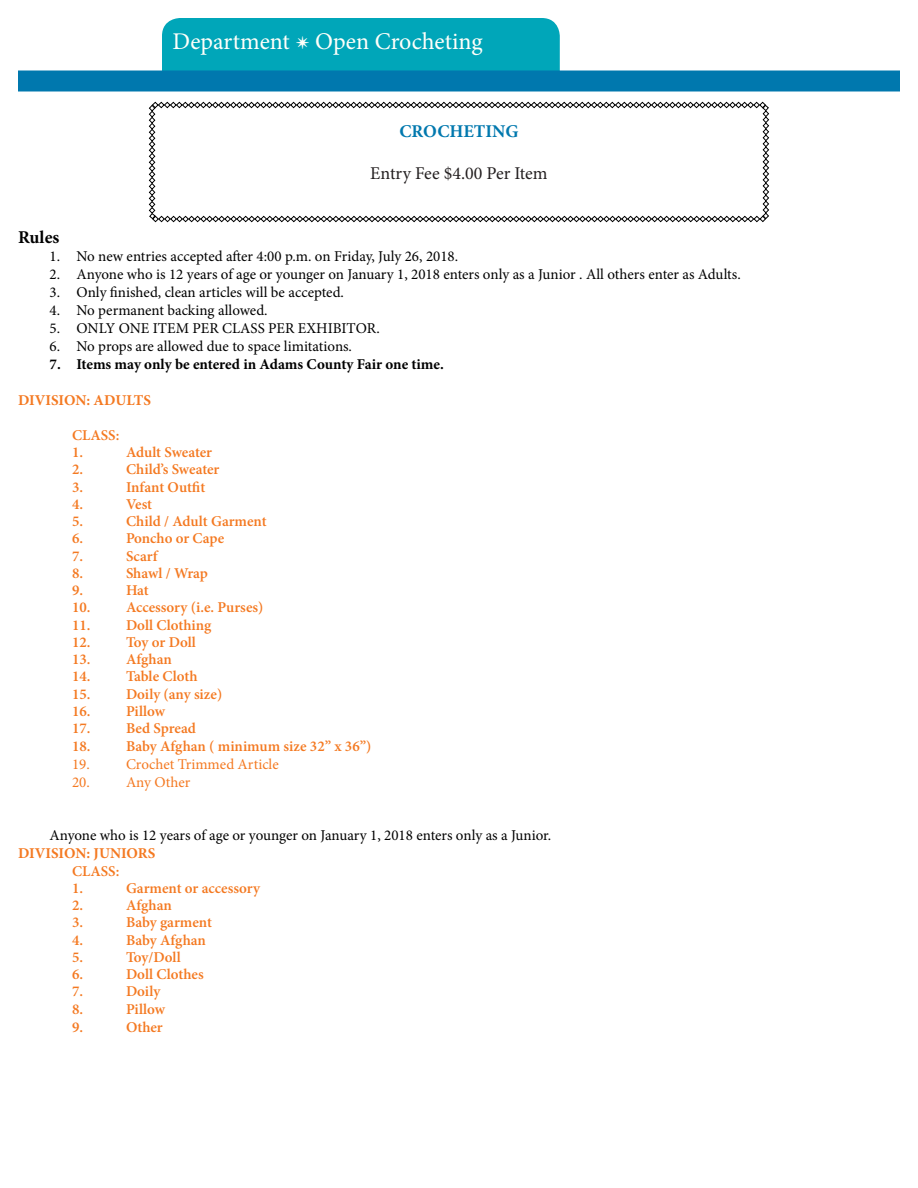
<style>
.page{position:relative;width:918px;height:1188px;background:#fff}
.page>*{position:absolute;margin:0;border:0;box-sizing:border-box;transform-origin:0 0}
.t1{font:24px "Minion Pro";color:#fffffa}
.t2{font:18px "Minion Pro";color:#231f20}
.t3{font:700 18px "Minion Pro";color:#0078ae}
.t4{font:700 18px "Minion Pro";letter-spacing:.005em;color:#000}
.t5{font:600 15px "Minion Pro";color:#f47921}
.t6{font:15px "Minion Pro";letter-spacing:-.005em;color:#000}
.t7{font:700 15px "Minion Pro";letter-spacing:-.005em;color:#000}
.t8{font:15px "Minion Pro";color:#f47921}
.t9{font:700 15px "Minion Pro";color:#f47921}
</style>
<div class="page">
<div style="left:162px;top:18px;width:398px;height:72px;background:#00a6b9;border-radius:18px"></div>
<div style="left:18px;top:70px;width:882px;height:22px;background:#0078ae"></div>
<svg style="left:149px;top:102px;width:620px;height:120px"></svg>
<p class="t1" style="left:173px;top:25px;width:312px">Department ✴ Open Crocheting</p>
<p class="t3" style="left:399px;top:119px;width:121px">CROCHETING</p>
<p class="t2" style="left:370px;top:161px;width:179px">Entry Fee $4.00 Per Item</p>
<p class="t4" style="left:18px;top:225px;width:43px">Rules</p>
<p class="t6" style="left:50px;top:247px;width:410px">1. No new entries accepted after 4:00 p.m. on Friday, July 26, 2018.</p>
<p class="t6" style="left:50px;top:265px;width:693px">2. Anyone who is 12 years of age or younger on January 1, 2018 enters only as a Junior . All others enter as Adults.</p>
<p class="t6" style="left:50px;top:283px;width:296px">3. Only finished, clean articles will be accepted.</p>
<p class="t6" style="left:50px;top:301px;width:220px">4. No permanent backing allowed.</p>
<p class="t6" style="left:50px;top:319px;width:332px">5. ONLY ONE ITEM PER CLASS PER EXHIBITOR.</p>
<p class="t6" style="left:50px;top:337px;width:304px">6. No props are allowed due to space limitations.</p>
<p class="t7" style="left:50px;top:354px;width:396px">7. Items may only be entered in Adams County Fair one time.</p>
<p class="t9" style="left:18px;top:389px;width:135px">DIVISION: ADULTS</p>
<p class="t5" style="left:72px;top:425px;width:49px">CLASS:</p>
<p class="t5" style="left:72px;top:442px;width:13px">1.</p>
<p class="t5" style="left:126px;top:442px;width:88px">Adult Sweater</p>
<p class="t5" style="left:72px;top:459px;width:13px">2.</p>
<p class="t5" style="left:126px;top:459px;width:95px">Child’s Sweater</p>
<p class="t5" style="left:72px;top:477px;width:13px">3.</p>
<p class="t5" style="left:126px;top:477px;width:81px">Infant Outfit</p>
<p class="t5" style="left:72px;top:494px;width:13px">4.</p>
<p class="t5" style="left:126px;top:494px;width:28px">Vest</p>
<p class="t5" style="left:72px;top:511px;width:13px">5.</p>
<p class="t5" style="left:126px;top:511px;width:142px">Child / Adult Garment</p>
<p class="t5" style="left:72px;top:528px;width:13px">6.</p>
<p class="t5" style="left:126px;top:528px;width:100px">Poncho or Cape</p>
<p class="t5" style="left:72px;top:546px;width:13px">7.</p>
<p class="t5" style="left:126px;top:546px;width:33px">Scarf</p>
<p class="t5" style="left:72px;top:563px;width:13px">8.</p>
<p class="t5" style="left:126px;top:563px;width:83px">Shawl / Wrap</p>
<p class="t5" style="left:72px;top:580px;width:13px">9.</p>
<p class="t5" style="left:126px;top:580px;width:24px">Hat</p>
<p class="t5" style="left:72px;top:597px;width:193px">10. Accessory (i.e. Purses)</p>
<p class="t5" style="left:72px;top:615px;width:141px">11. Doll Clothing</p>
<p class="t5" style="left:72px;top:632px;width:125px">12. Toy or Doll</p>
<p class="t5" style="left:72px;top:649px;width:101px">13. Afghan</p>
<p class="t5" style="left:72px;top:666px;width:127px">14. Table Cloth</p>
<p class="t5" style="left:72px;top:684px;width:152px">15. Doily (any size)</p>
<p class="t5" style="left:72px;top:701px;width:95px">16. Pillow</p>
<p class="t5" style="left:72px;top:718px;width:125px">17. Bed Spread</p>
<p class="t5" style="left:72px;top:736px;width:301px">18. Baby Afghan ( minimum size 32” x 36”)</p>
<p class="t8" style="left:72px;top:754px;width:19px">19.</p>
<p class="t8" style="left:126px;top:754px;width:154px">Crochet Trimmed Article</p>
<p class="t8" style="left:72px;top:772px;width:19px">20.</p>
<p class="t8" style="left:126px;top:772px;width:66px">Any Other</p>
<p class="t6" style="left:50px;top:826px;width:503px">Anyone who is 12 years of age or younger on January 1, 2018 enters only as a Junior.</p>
<p class="t9" style="left:18px;top:843px;width:139px">DIVISION: JUNIORS</p>
<p class="t5" style="left:72px;top:861px;width:49px">CLASS:</p>
<p class="t5" style="left:72px;top:878px;width:13px">1.</p>
<p class="t5" style="left:126px;top:878px;width:136px">Garment or accessory</p>
<p class="t5" style="left:72px;top:895px;width:13px">2.</p>
<p class="t5" style="left:126px;top:895px;width:47px">Afghan</p>
<p class="t5" style="left:72px;top:912px;width:13px">3.</p>
<p class="t5" style="left:126px;top:912px;width:88px">Baby garment</p>
<p class="t5" style="left:72px;top:930px;width:13px">4.</p>
<p class="t5" style="left:126px;top:930px;width:81px">Baby Afghan</p>
<p class="t5" style="left:72px;top:947px;width:13px">5.</p>
<p class="t5" style="left:126px;top:947px;width:56px">Toy/Doll</p>
<p class="t5" style="left:72px;top:964px;width:13px">6.</p>
<p class="t5" style="left:126px;top:964px;width:79px">Doll Clothes</p>
<p class="t5" style="left:72px;top:981px;width:13px">7.</p>
<p class="t5" style="left:126px;top:981px;width:36px">Doily</p>
<p class="t5" style="left:72px;top:999px;width:13px">8.</p>
<p class="t5" style="left:126px;top:999px;width:41px">Pillow</p>
<p class="t5" style="left:72px;top:1017px;width:13px">9.</p>
<p class="t5" style="left:126px;top:1017px;width:38px">Other</p>
</div>
